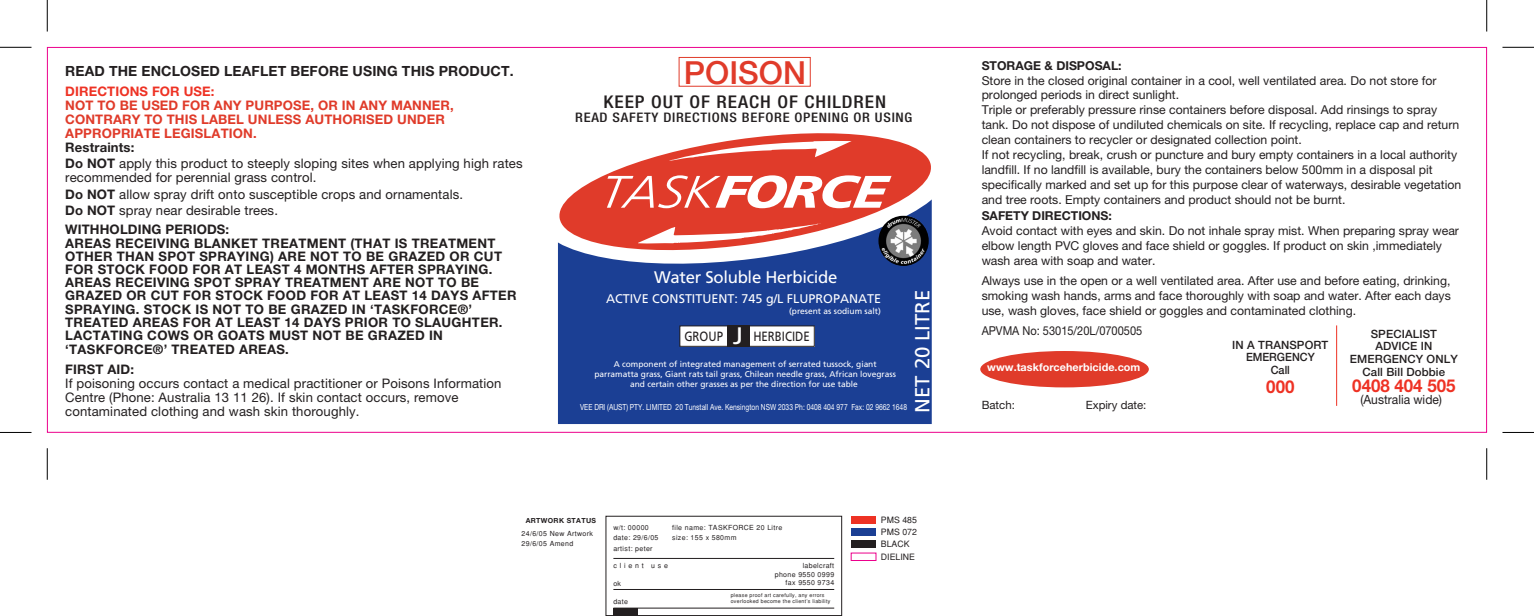
<style>
.page{position:relative;width:1534px;height:616px;background:#fff}
.page>*{position:absolute;margin:0;border:0;box-sizing:border-box;transform-origin:0 0}
.t1{font:500 31.85px "Helvetica Neue";color:#e03b2a}
.t2{font:23.8px "Frutiger";color:#fff;scale:1.15 1}
.t3{font:20.39px "Frutiger";color:#fff}
.t4{font:700 17.76px "Helvetica Neue";color:#ee3224;scale:.95 1}
.t5{font:500 condensed 17.5px "Helvetica Neue";letter-spacing:.05em;color:#231f20;scale:1.1 1}
.t6{font:16.71px "Frutiger";letter-spacing:-.02em;color:#fff}
.t7{font:700 14px "Helvetica Neue";letter-spacing:.01em;color:#231f20}
.t8{font:13.39px "Frutiger";color:#231f20;scale:.85 1}
.t9{font:700 13.12px/13.3px "Helvetica Neue";letter-spacing:.025em;color:#231f20}
.t10{font:13.12px/14px "Helvetica Neue";letter-spacing:.01em;color:#231f20}
.t11{font:700 13.12px/14px "Helvetica Neue";letter-spacing:.01em;color:#e03b2a}
.t12{font:500 condensed 13.12px "Helvetica Neue";letter-spacing:.05em;color:#231f20;scale:1.1 1}
.t13{font:12.69px "Helvetica Neue";color:#231f20;scale:.95 1}
.t14{font:12.6px "Frutiger";color:#fff}
.t15{font:12.25px/14.9px "Helvetica Neue";color:#231f20}
.t16{font:12.25px "Helvetica Neue";color:#231f20;scale:.9 1}
.t17{font:500 11.46px/12.7px "Helvetica Neue";letter-spacing:.01em;color:#231f20;text-align:center}
.t18{font:11.46px "Helvetica Neue";color:#231f20}
.t19{font:700 10.85px "Helvetica Neue";letter-spacing:.005em;color:#fff}
.t20{font:8.75px "Helvetica";color:#231f20}
.t21{font:8.4px/10.2px "Frutiger";color:#fff;text-align:center}
.t22{font:8.4px "Helvetica Neue";color:#fff;scale:.8 1}
.t23{font:7px/10.5px "Helvetica";letter-spacing:.05em;color:#231f20}
.t24{font:7px "Helvetica";letter-spacing:.4em;color:#231f20}
.t25{font:5.25px/6.1px "Helvetica";letter-spacing:.05em;color:#231f20}
.s1{color:#ee3224}
.s2{color:#231f20}
.s3{font-weight:700}
.s4{font-family:"Helvetica Neue";font-weight:700}
</style>
<div class="page">
<div style="left:851px;top:540px;width:25px;height:7px;background:#231f20"></div>
<div style="left:851px;top:528px;width:25px;height:7px;background:#1b3f94"></div>
<div style="left:851px;top:515px;width:25px;height:8px;background:#ee3224"></div>
<svg style="left:605px;top:515px;width:237px;height:100px"></svg>
<hr style="left:613px;top:607px;width:221px;height:1px;background:#231f20">
<hr style="left:613px;top:589px;width:221px;height:1px;background:#231f20">
<div style="left:613px;top:607px;width:25px;height:8px;background:#231f20"></div>
<div style="left:558px;top:273px;width:373px;height:151px;background:#1b3f94"></div>
<div style="left:680px;top:326px;width:134px;height:20px;background:#fff"></div>
<div style="left:679px;top:325px;width:135px;height:21px;border:1px solid #231f20"></div>
<div style="left:726px;top:325px;width:23px;height:21px;background:#231f20"></div>
<svg style="left:558px;top:255px;width:374px;height:18px;fill:#1b3f94"></svg>
<svg style="left:558px;top:133px;width:374px;height:122px;fill:#e03b2a"></svg>
<svg style="left:669px;top:141px;width:182px;height:20px"></svg>
<svg style="left:638px;top:224px;width:180px;height:20px"></svg>
<svg style="left:607px;top:175px;width:284px;height:33px"></svg>
<div style="left:679px;top:57px;width:131px;height:29px;border:1px solid #e03b2a"></div>
<img style="left:878px;top:215px;width:50px;height:51px;border-radius:50%">
<hr style="left:1336px;top:325px;width:1px;height:80px;background:#ee3224">
<div style="left:980px;top:351px;width:168px;height:36px;background:#e03b2a;border-radius:50%"></div>
<hr style="left:47px;top:0;width:1px;height:32px;background:#000">
<hr style="left:0;top:47px;width:32px;height:1px;background:#000">
<hr style="left:0;top:432px;width:32px;height:1px;background:#000">
<hr style="left:47px;top:448px;width:1px;height:31px;background:#000">
<hr style="left:1486px;top:0;width:1px;height:32px;background:#000">
<hr style="left:1502px;top:47px;width:31px;height:1px;background:#000">
<hr style="left:1502px;top:432px;width:31px;height:1px;background:#000">
<hr style="left:1486px;top:448px;width:1px;height:31px;background:#000">
<p class="t7" style="left:65px;top:66px;width:450px">READ THE ENCLOSED LEAFLET BEFORE USING THIS PRODUCT.</p>
<p class="t11" style="left:65px;top:85px;width:390px"><span class="s1">DIRECTIONS FOR USE:<br></span>NOT TO BE USED FOR ANY PURPOSE, OR IN ANY MANNER,<br>CONTRARY TO THIS LABEL UNLESS AUTHORISED UNDER<br>APPROPRIATE LEGISLATION.<br><span class="s2">Restraints:</span></p>
<p class="t10" style="left:65px;top:158px;width:459px"><span class="s3">Do NOT</span> apply this product to steeply sloping sites when applying high rates recommended for perennial grass control.</p>
<p class="t10" style="left:65px;top:187px;width:399px;line-height:16.5px"><span class="s3">Do NOT</span> allow spray drift onto susceptible crops and ornamentals.<br><span class="s3">Do NOT</span> spray near desirable trees.</p>
<p class="t9" style="left:65px;top:224px;width:453px">WITHHOLDING PERIODS:<br>AREAS RECEIVING BLANKET TREATMENT (THAT IS TREATMENT OTHER THAN SPOT SPRAYING) ARE NOT TO BE GRAZED OR CUT FOR STOCK FOOD FOR AT LEAST 4 MONTHS AFTER SPRAYING.<br>AREAS RECEIVING SPOT SPRAY TREATMENT ARE NOT TO BE GRAZED OR CUT FOR STOCK FOOD FOR AT LEAST 14 DAYS AFTER SPRAYING. STOCK IS NOT TO BE GRAZED IN ‘TASKFORCE®’ TREATED AREAS FOR AT LEAST 14 DAYS PRIOR TO SLAUGHTER.<br>LACTATING COWS OR GOATS MUST NOT BE GRAZED IN ‘TASKFORCE®’ TREATED AREAS.</p>
<p class="t10" style="left:65px;top:363px;width:438px"><span class="s3">FIRST AID:<br></span>If poisoning occurs contact a medical practitioner or Poisons Information Centre (Phone: Australia 13 11 26). If skin contact occurs, remove contaminated clothing and wash skin thoroughly.</p>
<p class="t1" style="left:684px;top:61px;width:124px">POISON</p>
<p class="t5" style="left:603px;top:95px;width:258px">KEEP OUT OF REACH OF CHILDREN</p>
<p class="t12" style="left:575px;top:113px;width:308px">READ SAFETY DIRECTIONS BEFORE OPENING OR USING</p>
<p class="t6" style="left:654px;top:270px;width:185px">Water Soluble Herbicide</p>
<p class="t14" style="left:606px;top:293px;width:277px">ACTIVE CONSTITUENT: 745 g/L FLUPROPANATE</p>
<p class="t21" style="left:789px;top:306px;width:93px">(present as sodium salt)</p>
<p class="t8" style="left:684px;top:331px;width:47px">GROUP</p>
<p class="t8" style="left:753px;top:331px;width:68px">HERBICIDE</p>
<p class="t2" style="left:732px;top:326px;width:11px">J</p>
<p class="t21" style="left:594px;top:359px;width:303px">A component of integrated management of serrated tussock, giant parramatta grass, Giant rats tail grass, Chilean needle grass, African lovegrass and certain other grasses as per the direction for use table</p>
<p class="t22" style="left:580px;top:403px;width:410px">VEE DRI (AUST) PTY. LIMITED 20 Tunstall Ave. Kensington NSW 2033 Ph: 0408 404 977 Fax: 02 9662 1648</p>
<p class="t3" style="left:914px;top:412px;width:124px;rotate:-90deg">NET 20 LITRE</p>
<p class="t23" style="left:521px;top:514px;width:76px;line-height:12.9px;text-align:center"><span class="s4">ARTWORK STATUS<br></span>24/6/05 New Artwork</p>
<p class="t23" style="left:521px;top:539px;width:53px">29/6/05 Amend</p>
<p class="t23" style="left:613px;top:522px;width:47px">w/t: 00000 date: 29/6/05 artist: peter</p>
<p class="t23" style="left:672px;top:522px;width:112px">file name: TASKFORCE 20 Litre size: 155 x 580mm</p>
<p class="t24" style="left:613px;top:563px;width:56px">client use</p>
<p class="t23" style="left:774px;top:562px;width:61px;line-height:8.3px;text-align:right">labelcraft<br>phone 9550 0999 fax 9550 9734</p>
<p class="t25" style="left:731px;top:592px;width:101px">please proof art carefully, any errors overlooked become the client’s liability</p>
<p class="t23" style="left:613px;top:578px;width:9px">ok</p>
<p class="t23" style="left:613px;top:597px;width:16px">date</p>
<p class="t20" style="left:881px;top:516px;width:37px">PMS 485</p>
<p class="t20" style="left:881px;top:528px;width:37px">PMS 072</p>
<p class="t20" style="left:881px;top:541px;width:30px">BLACK</p>
<p class="t20" style="left:881px;top:553px;width:36px">DIELINE</p>
<p class="t15" style="left:981px;top:59px;width:481px"><span class="s3">STORAGE &amp; DISPOSAL:<br></span>Store in the closed original container in a cool, well ventilated area. Do not store for prolonged periods in direct sunlight.<br>Triple or preferably pressure rinse containers before disposal. Add rinsings to spray tank. Do not dispose of undiluted chemicals on site. If recycling, replace cap and return clean containers to recycler or designated collection point.<br>If not recycling, break, crush or puncture and bury empty containers in a local authority landfill. If no landfill is available, bury the containers below 500mm in a disposal pit specifically marked and set up for this purpose clear of waterways, desirable vegetation and tree roots. Empty containers and product should not be burnt.</p>
<p class="t15" style="left:981px;top:210px;width:479px"><span class="s3">SAFETY DIRECTIONS:<br></span>Avoid contact with eyes and skin. Do not inhale spray mist. When preparing spray wear elbow length PVC gloves and face shield or goggles. If product on skin ,immediately wash area with soap and water.</p>
<p class="t15" style="left:981px;top:274px;width:470px;text-align:justify">Always use in the open or a well ventilated area. After use and before eating, drinking, smoking wash hands, arms and face thoroughly with soap and water. After each days use, wash gloves, face shield or goggles and contaminated clothing.</p>
<p class="t16" style="left:981px;top:326px;width:180px">APVMA No: 53015/20L/0700505</p>
<p class="t17" style="left:1232px;top:339px;width:98px">IN A TRANSPORT<br>EMERGENCY<br>Call</p>
<p class="t4" style="left:1266px;top:380px;width:31px">000</p>
<p class="t17" style="left:1349px;top:328px;width:109px">SPECIALIST<br>ADVICE IN<br>EMERGENCY ONLY<br>Call Bill Dobbie</p>
<p class="t4" style="left:1352px;top:379px;width:110px">0408 404 505</p>
<p class="t13" style="left:1360px;top:394px;width:87px">(Australia wide)</p>
<p class="t19" style="left:987px;top:363px;width:155px">www.taskforceherbicide.com</p>
<p class="t18" style="left:981px;top:400px;width:35px">Batch:</p>
<p class="t18" style="left:1085px;top:400px;width:62px">Expiry date:</p>
</div>
